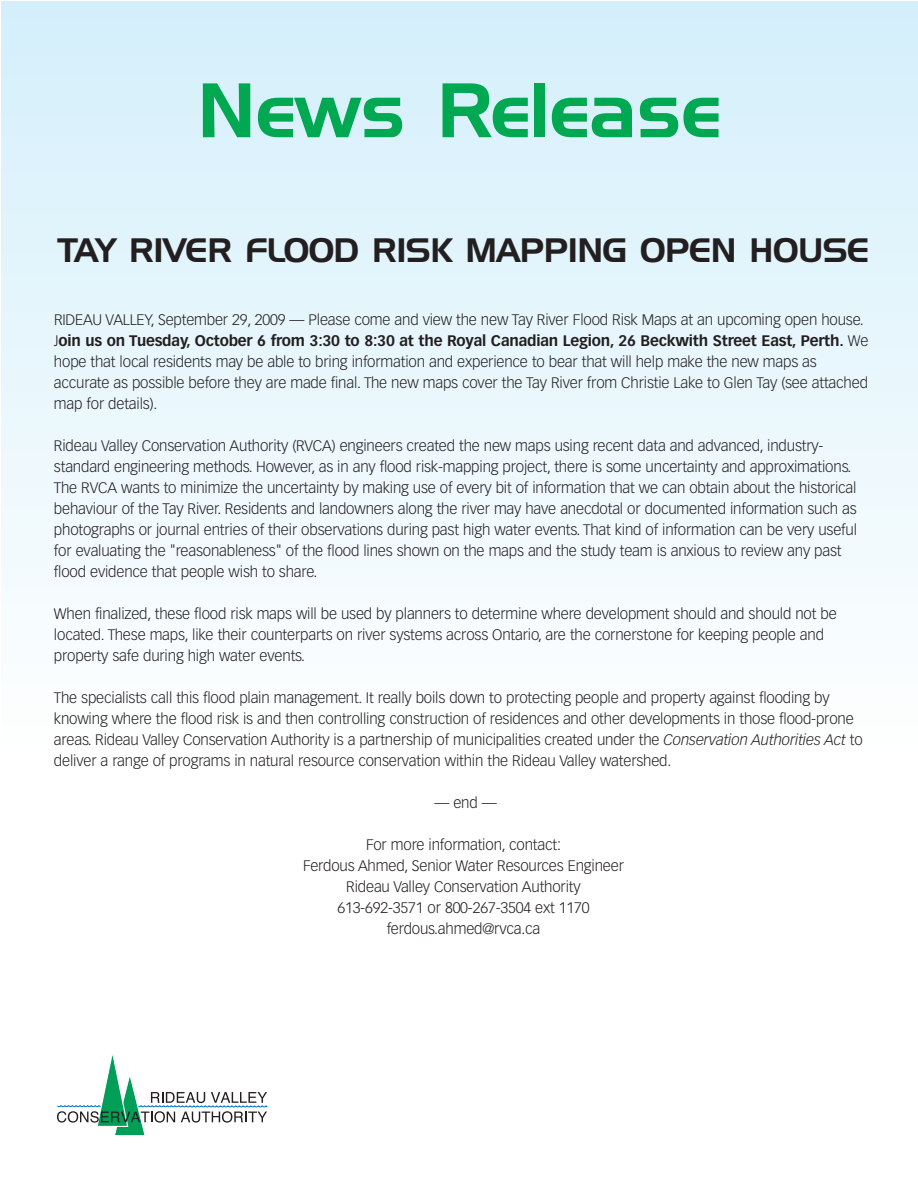
<style>
.page{position:relative;width:918px;height:1188px;background:#fff}
.page>*{position:absolute;margin:0;border:0;box-sizing:border-box;transform-origin:0 0}
.t1{font:75px "Handel Gothic BT";color:#00a851}
.t2{font:33px "Handel Gothic BT";letter-spacing:-.015em;color:#231f20}
.t3{font:300 15px/21px "Vectora LH";letter-spacing:-.01em;color:#231f20}
.s1{font-weight:700}
.s2{font-style:italic}
</style>
<div class="page">
<div style="left:1px;top:2px;width:917px;height:745px;background:linear-gradient(to bottom,#d4effb,#fefefe)"></div>
<svg style="left:57px;top:1055px;width:210px;height:81px"></svg>
<h1 class="t1" style="left:197px;top:83px;width:525px">News Release</h1>
<h2 class="t2" style="left:57px;top:238px;width:814px">TAY RIVER FLOOD RISK MAPPING OPEN HOUSE</h2>
<p class="t3" style="left:54px;top:310px;width:816px">RIDEAU VALLEY, September 29, 2009 — Please come and view the new Tay River Flood Risk Maps at an upcoming open house.<br>J<span class="s1">oin us on Tuesday, October 6 from 3:30 to 8:30 at the Royal Canadian Legion, 26 Beckwith Street East, Perth.</span> We hope that local residents may be able to bring information and experience to bear that will help make the new maps as accurate as possible before they are made final. The new maps cover the Tay River from Christie Lake to Glen Tay (see attached map for details).</p>
<p class="t3" style="left:54px;top:436px;width:805px">Rideau Valley Conservation Authority (RVCA) engineers created the new maps using recent data and advanced, industry&shy;standard engineering methods. However, as in any flood risk-mapping project, there is some uncertainty and approximations.<br>The RVCA wants to minimize the uncertainty by making use of every bit of information that we can obtain about the historical behaviour of the Tay River. Residents and landowners along the river may have anecdotal or documented information such as photographs or journal entries of their observations during past high water events. That kind of information can be very useful for evaluating the "reasonableness" of the flood lines shown on the maps and the study team is anxious to review any past flood evidence that people wish to share.</p>
<p class="t3" style="left:54px;top:604px;width:784px">When finalized, these flood risk maps will be used by planners to determine where development should and should not be located. These maps, like their counterparts on river systems across Ontario, are the cornerstone for keeping people and property safe during high water events.</p>
<p class="t3" style="left:54px;top:688px;width:810px">The specialists call this flood plain management. It really boils down to protecting people and property against flooding by knowing where the flood risk is and then controlling construction of residences and other developments in those flood-prone areas. Rideau Valley Conservation Authority is a partnership of municipalities created under the <span class="s2">Conservation Authorities Act</span> to deliver a range of programs in natural resource conservation within the Rideau Valley watershed.</p>
<p class="t3" style="left:434px;top:793px;width:64px">— end —</p>
<p class="t3" style="left:303px;top:835px;width:322px;text-align:center">For more information, contact:<br>Ferdous Ahmed, Senior Water Resources Engineer Rideau Valley Conservation Authority 613-692-3571 or 800-267-3504 ext 1170 ferdous.ahmed@rvca.ca</p>
</div>
